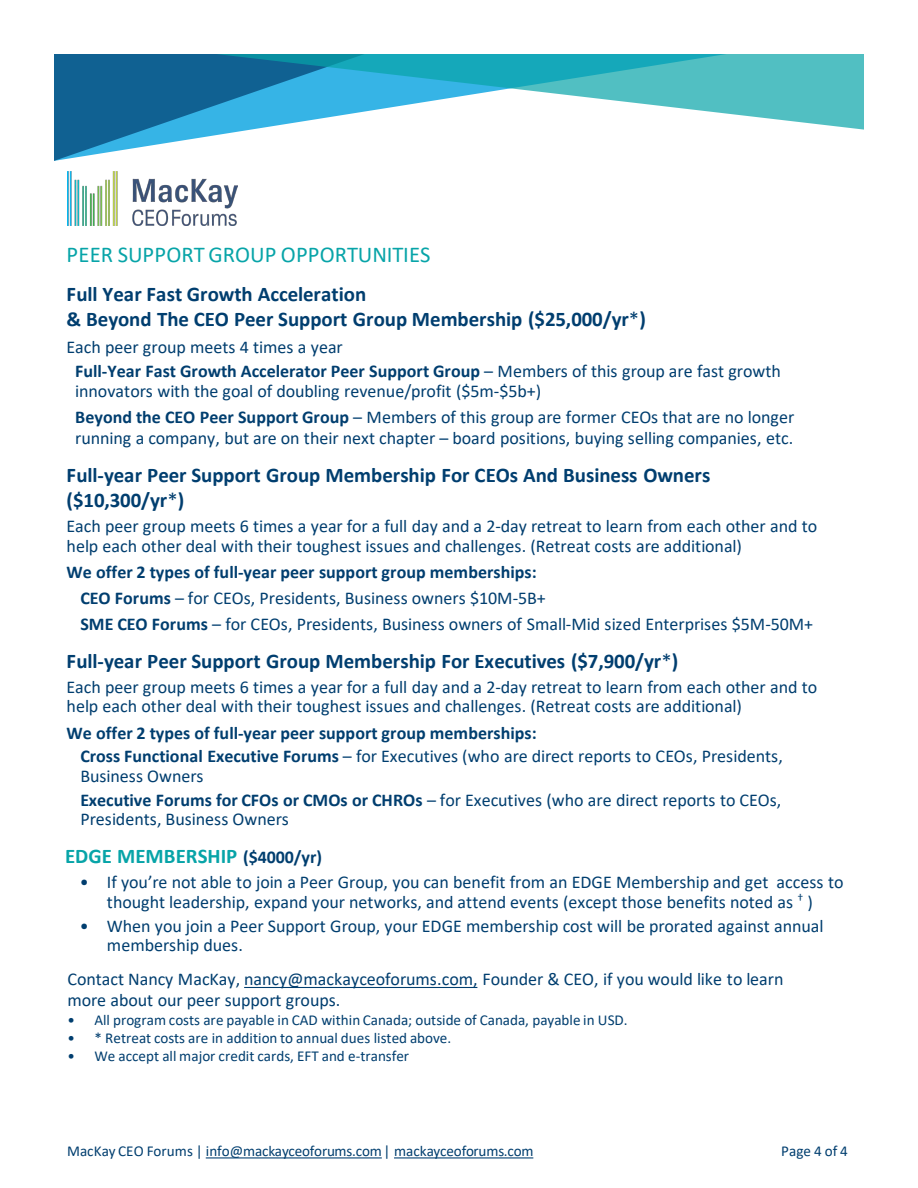
<style>
.page{position:relative;width:918px;height:1188px;background:#fff}
.page>*{position:absolute;margin:0;border:0;box-sizing:border-box;transform-origin:0 0}
.t1{font:22.65px "Calibri";letter-spacing:.005em;color:#07a4a8}
.t2{font:700 20.85px/25.2px "Calibri";letter-spacing:-.005em;color:#003e6f}
.t3{font:700 20.85px "Calibri";letter-spacing:.005em;color:#07a4a8}
.t4{font:18px/19.5px "Calibri";letter-spacing:-.005em;color:#003e6f}
.t5{font:700 18px "Calibri";letter-spacing:.005em;color:#003e6f}
.t6{font:15.15px "Calibri";color:#003e6f}
.s1{font-weight:400}
.s2{font-weight:700}
.s3{font-size:18px;color:#003e6f}
</style>
<div class="page">
<img style="left:67px;top:172px;width:171px;height:53px">
<svg style="left:244px;top:987px;width:233px;height:1px"></svg>
<svg style="left:54px;top:54px;width:194px;height:107px"></svg>
<svg style="left:216px;top:54px;width:648px;height:76px"></svg>
<svg style="left:206px;top:1157px;width:176px;height:1px"></svg>
<svg style="left:394px;top:1157px;width:139px;height:1px"></svg>
<p class="t1" style="left:67px;top:239px;width:365px">PEER SUPPORT GROUP OPPORTUNITIES</p>
<p class="t2" style="left:67px;top:281px;width:301px">Full Year Fast Growth Acceleration</p>
<p class="t2" style="left:67px;top:307px;width:581px">&amp; Beyond The CEO Peer Support Group Membership ($25,000/yr<span class="s1">*</span>)</p>
<p class="t4" style="left:67px;top:337px;width:278px">Each peer group meets 4 times a year</p>
<p class="t4" style="left:75px;top:361px;width:707px"><span class="s2">Full-Year Fast Growth Accelerator Peer Support Group</span> – Members of this group are fast growth innovators with the goal of doubling revenue/profit ($5m-$5b+)</p>
<p class="t4" style="left:75px;top:406px;width:721px;line-height:21.6px"><span class="s2">Beyond the CEO Peer Support Group</span> – Members of this group are former CEOs that are no longer running a company, but are on their next chapter – board positions, buying selling companies, etc.</p>
<p class="t2" style="left:67px;top:462px;width:645px">Full-year Peer Support Group Membership For CEOs And Business Owners ($10,300/yr<span class="s1">*</span>)</p>
<p class="t4" style="left:67px;top:516px;width:752px">Each peer group meets 6 times a year for a full day and a 2-day retreat to learn from each other and to help each other deal with their toughest issues and challenges. (Retreat costs are additional)</p>
<p class="t5" style="left:67px;top:559px;width:472px">We offer 2 types of full-year peer support group memberships:</p>
<p class="t4" style="left:80px;top:588px;width:467px"><span class="s2">CEO Forums</span> – for CEOs, Presidents, Business owners $10M-5B+</p>
<p class="t4" style="left:80px;top:614px;width:734px"><span class="s2">SME CEO Forums</span> – for CEOs, Presidents, Business owners of Small-Mid sized Enterprises $5M-50M+</p>
<p class="t2" style="left:67px;top:648px;width:613px">Full-year Peer Support Group Membership For Executives ($7,900/yr<span class="s1">*</span>)</p>
<p class="t4" style="left:67px;top:677px;width:752px">Each peer group meets 6 times a year for a full day and a 2-day retreat to learn from each other and to help each other deal with their toughest issues and challenges. (Retreat costs are additional)</p>
<p class="t5" style="left:67px;top:720px;width:472px">We offer 2 types of full-year peer support group memberships:</p>
<p class="t4" style="left:80px;top:746px;width:704px"><span class="s2">Cross Functional Executive Forums</span> – for Executives (who are direct reports to CEOs, Presidents,<br>Business Owners</p>
<p class="t4" style="left:80px;top:790px;width:703px"><span class="s2">Executive Forums for CFOs or CMOs or CHROs</span> – for Executives (who are direct reports to CEOs,<br>Presidents, Business Owners</p>
<p class="t3" style="left:65px;top:842px;width:258px">EDGE MEMBERSHIP <span class="s3">($4000/yr)</span></p>
<p class="t4" style="left:80px;top:872px;width:765px;text-align:center">• If you’re not able to join a Peer Group, you can benefit from an EDGE Membership and get access to thought leadership, expand your networks, and attend events (except those benefits noted as <sup>†</sup> )</p>
<p class="t4" style="left:107px;top:915px;width:718px;text-indent:-27px">• When you join a Peer Support Group, your EDGE membership cost will be prorated against annual membership dues.</p>
<p class="t4" style="left:67px;top:968px;width:718px;line-height:21.6px">Contact Nancy MacKay, nancy@mackayceoforums.com, Founder &amp; CEO, if you would like to learn more about our peer support groups.</p>
<p class="t6" style="left:67px;top:1010px;width:562px">• All program costs are payable in CAD within Canada; outside of Canada, payable in USD.</p>
<p class="t6" style="left:67px;top:1028px;width:385px">• * Retreat costs are in addition to annual dues listed above.</p>
<p class="t6" style="left:67px;top:1046px;width:343px">• We accept all major credit cards, EFT and e-transfer</p>
<p class="t6" style="left:67px;top:1140px;width:468px">MacKay CEO Forums | info@mackayceoforums.com| mackayceoforums.com</p>
<p class="t6" style="left:781px;top:1140px;width:68px">Page 4 of 4</p>
</div>
